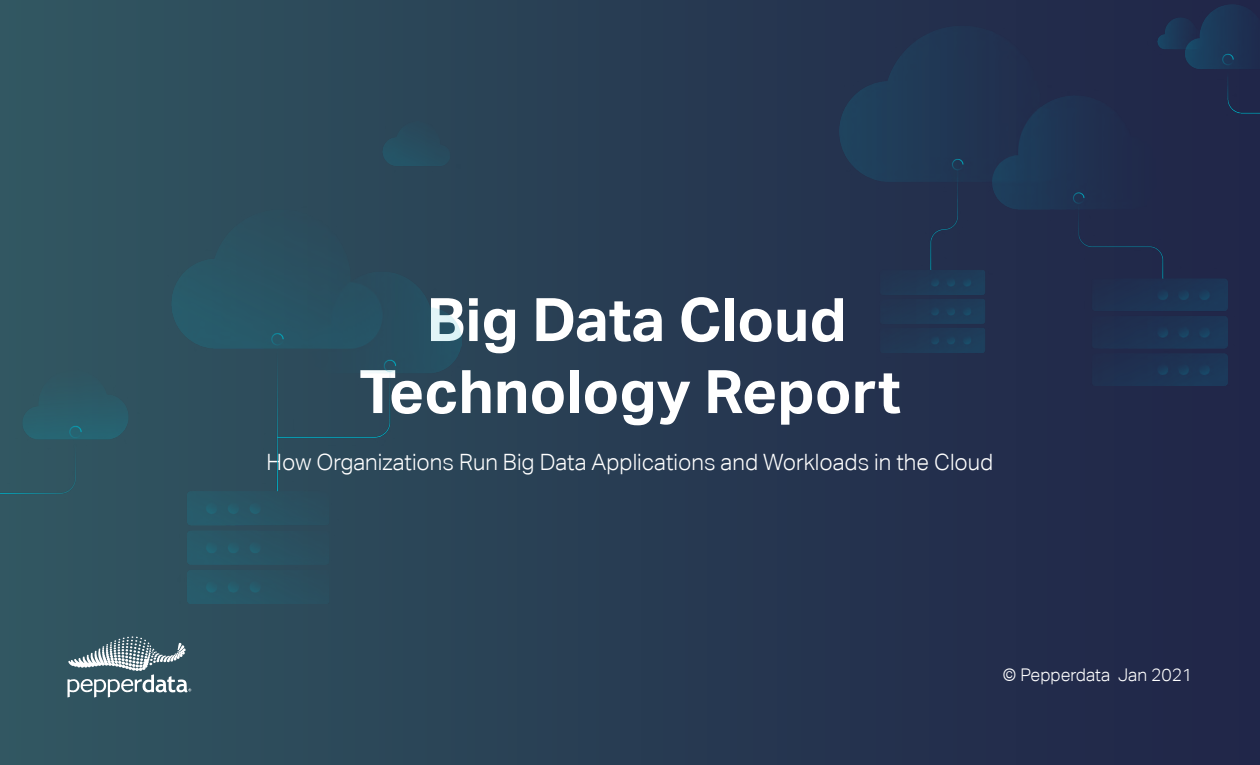
<style>
.page{position:relative;width:1260px;height:765px;background:#fff}
.page>*{position:absolute;margin:0;border:0;box-sizing:border-box;transform-origin:0 0}
.t1{font:700 60px/72px "Aktiv Grotesk";color:#fff;text-align:center}
.t2{font:300 22.5px "Aktiv Grotesk";color:#fff}
.t3{font:300 17.5px "Aktiv Grotesk";color:#fff}
</style>
<div class="page">
<img style="left:0;top:0;width:1260px;height:765px">
<svg style="left:67px;top:636px;width:124px;height:61px;background:#637d87"></svg>
<img style="left:0;top:122px;width:461px;height:482px">
<img style="left:840px;top:5px;width:420px;height:381px">
<h1 class="t1" style="left:359px;top:283px;width:543px">Big Data Cloud<br>Technology Report</h1>
<p class="t2" style="left:267px;top:449px;width:728px">How Organizations Run Big Data Applications and Workloads in the Cloud</p>
<p class="t3" style="left:1003px;top:664px;width:191px">© Pepperdata Jan 2021</p>
</div>
